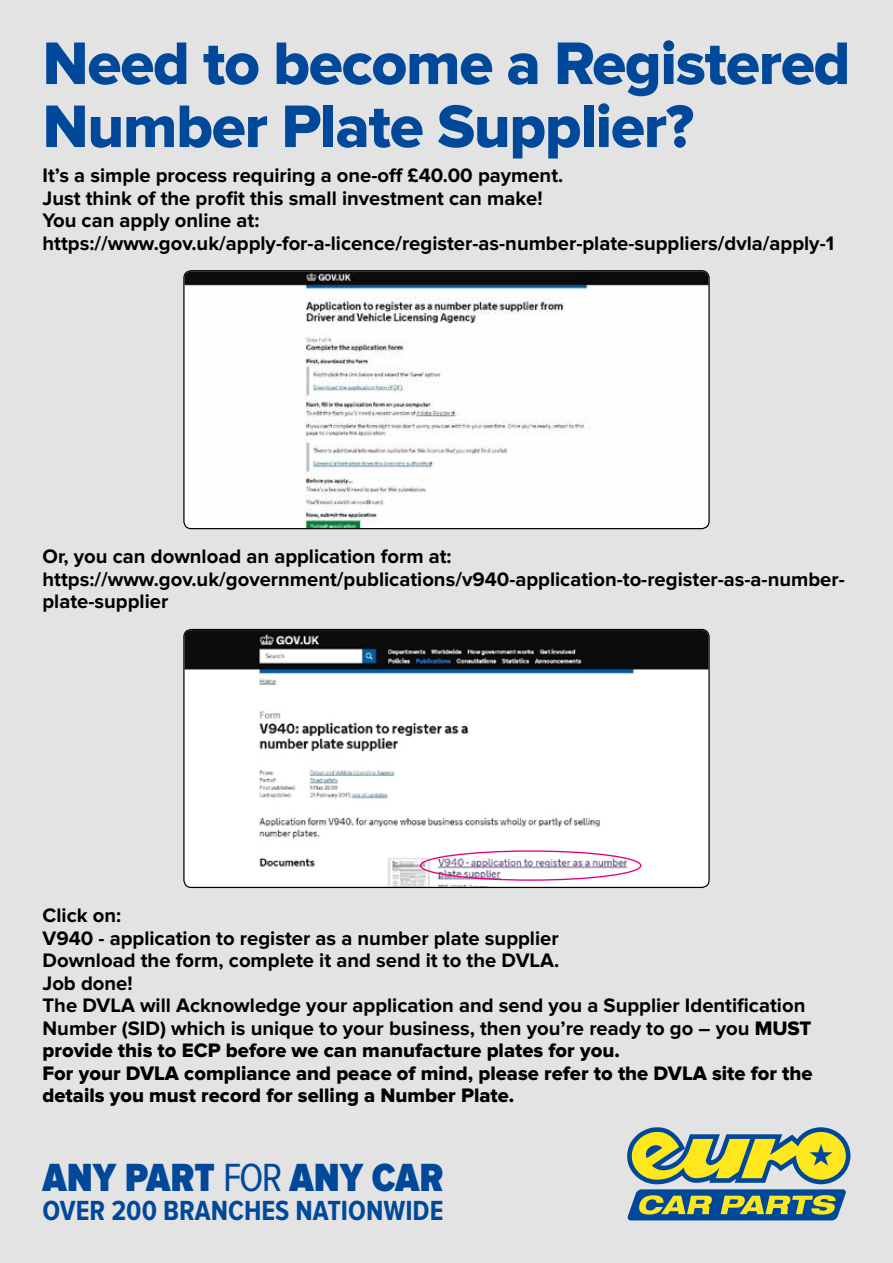
<style>
.page{position:relative;width:893px;height:1263px;background:#e3e3e3}
.page>*{position:absolute;margin:0;border:0;box-sizing:border-box;transform-origin:0 0}
.t1{font:62.25px/63px "Proxima Nova Extrabld";letter-spacing:-.02em;color:#00489a}
.t2{font:900 40.8px "Proxima Nova Cond";color:#00489a}
.t3{font:700 28.65px "Proxima Nova Cond";color:#00489a}
.t4{font:700 20.25px/22.5px "Proxima Nova";color:#000}
.t5{font:20.25px/22.5px "Proxima Nova Extrabld";color:#000}
.s1{font-family:"Proxima Nova Extrabld";font-weight:400}
.s2{font-weight:400}
</style>
<div class="page">
<svg style="left:627px;top:1127px;width:223px;height:93px"></svg>
<img style="left:185px;top:272px;width:523px;height:256px">
<div style="left:183px;top:270px;width:527px;height:259px;border:1px solid #000;border-radius:7px"></div>
<img style="left:185px;top:631px;width:523px;height:255px">
<div style="left:183px;top:629px;width:527px;height:259px;border:1px solid #000;border-radius:7px"></div>
<div style="left:420px;top:850px;width:221px;height:31px;border:1px solid #e6007d;border-radius:50%"></div>
<h1 class="t1" style="left:43px;top:33px;width:809px">Need to become a Registered<br>Number Plate Supplier?</h1>
<p class="t4" style="left:43px;top:164px;width:793px">It’s a simple process requiring a one-off £40.00 payment.<br>Just think of the profit this small investment can make!<br>You can apply online at: https://www.gov.uk/apply-for-a-licence/register-as-number-plate-suppliers/dvla/apply-1</p>
<p class="t4" style="left:43px;top:546px;width:804px">Or, you can download an application form at: https://www.gov.uk/government/publications/v940-application-to-register-as-a-number&shy;plate-supplier</p>
<p class="t4" style="left:43px;top:904px;width:770px">Click on:<br>V940 - application to register as a number plate supplier<br>Download the form, complete it and send it to the DVLA.<br>Job done!<br>The DVLA will Acknowledge your application and send you a Supplier Identification Number (SID) which is unique to your business, then you’re ready to go – you <span class="s1">MUST</span></p>
<p class="t5" style="left:43px;top:1040px;width:772px">provide this to ECP before we can manufacture plates for you.<br>For your DVLA compliance and peace of mind, please refer to the DVLA site for the details you must record for selling a Number Plate.</p>
<h2 class="t2" style="left:43px;top:1154px;width:403px">ANY PART <span class="s2">FOR</span> ANY CAR</h2>
<h3 class="t3" style="left:43px;top:1195px;width:402px">OVER 200 BRANCHES NATIONWIDE</h3>
</div>
